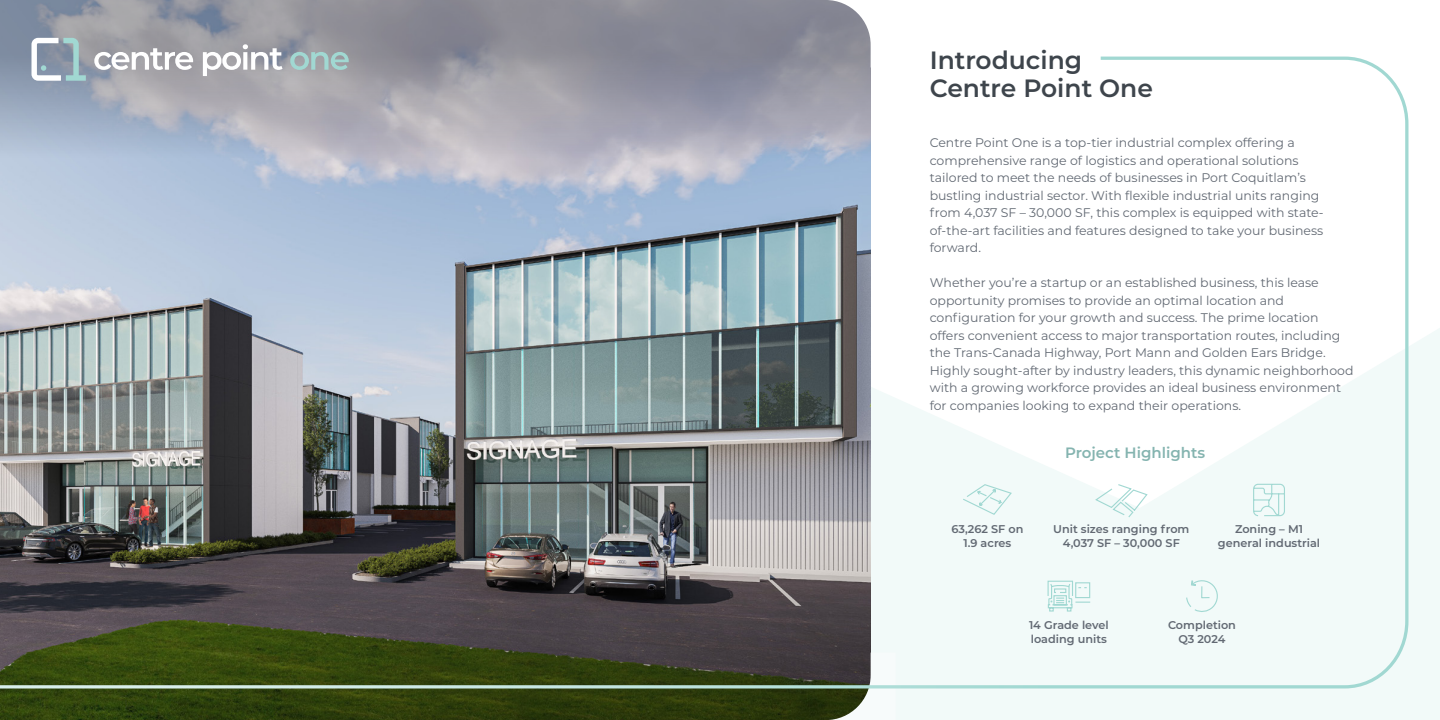
<style>
.page{position:relative;width:1440px;height:720px;background:#fff}
.page>*{position:absolute;margin:0;border:0;box-sizing:border-box;transform-origin:0 0}
.Heading_1{font:600 25px/27.5px "Montserrat";color:#3e454c}
.Sub_Head_1{font:600 15px "Montserrat";color:#85b4b0}
.Body_Grey{font:12.5px/17.5px "Montserrat";color:#626973}
.t1{font:600 11.25px/13.5px "Montserrat";color:#626973;text-align:center}
</style>
<div class="page">
<div style="left:896px;top:328px;width:544px;height:392px;background:#f2faf9"></div>
<img style="left:0;top:690px;width:803px;height:30px">
<svg style="left:0;top:0;width:803px;height:55px;background:#8c8e98"></svg>
<svg style="left:803px;top:0;width:68px;height:55px;background:#9696a1"></svg>
<svg style="left:803px;top:690px;width:66px;height:30px"></svg>
<img style="left:0;top:55px;width:1410px;height:635px">
<svg style="left:94px;top:48px;width:99px;height:22px"></svg>
<svg style="left:203px;top:44px;width:80px;height:32px"></svg>
<svg style="left:290px;top:52px;width:59px;height:18px"></svg>
<svg style="left:32px;top:38px;width:54px;height:43px"></svg>
<svg style="left:1094px;top:483px;width:55px;height:36px"></svg>
<svg style="left:1185px;top:579px;width:36px;height:34px"></svg>
<svg style="left:1047px;top:580px;width:44px;height:32px"></svg>
<svg style="left:1253px;top:483px;width:33px;height:34px"></svg>
<svg style="left:962px;top:483px;width:51px;height:33px"></svg>
<p class="Heading_1" style="left:930px;top:46px;width:225px">Introducing<br>Centre Point One</p>
<p class="Body_Grey" style="left:930px;top:133px;width:396px">Centre Point One is a top-tier industrial complex offering a comprehensive range of logistics and operational solutions tailored to meet the needs of businesses in Port Coquitlam’s bustling industrial sector. With flexible industrial units ranging from 4,037 SF – 30,000 SF, this complex is equipped with state&shy;of-the-art facilities and features designed to take your business forward.</p>
<p class="Body_Grey" style="left:930px;top:273px;width:425px">Whether you’re a startup or an established business, this lease opportunity promises to provide an optimal location and configuration for your growth and success. The prime location offers convenient access to major transportation routes, including the Trans-Canada Highway, Port Mann and Golden Ears Bridge.<br>Highly sought-after by industry leaders, this dynamic neighborhood with a growing workforce provides an ideal business environment for companies looking to expand their operations.</p>
<p class="Sub_Head_1" style="left:1065px;top:442px;width:142px">Project Highlights</p>
<p class="t1" style="left:951px;top:522px;width:73px">63,262 SF on<br>1.9 acres</p>
<p class="t1" style="left:1053px;top:522px;width:138px">Unit sizes ranging from<br>4,037 SF – 30,000 SF</p>
<p class="t1" style="left:1218px;top:522px;width:104px">Zoning – M1 general industrial</p>
<p class="t1" style="left:1029px;top:618px;width:81px;text-align:left">14 Grade level loading units</p>
<p class="t1" style="left:1168px;top:618px;width:70px">Completion<br>Q3 2024</p>
</div>
